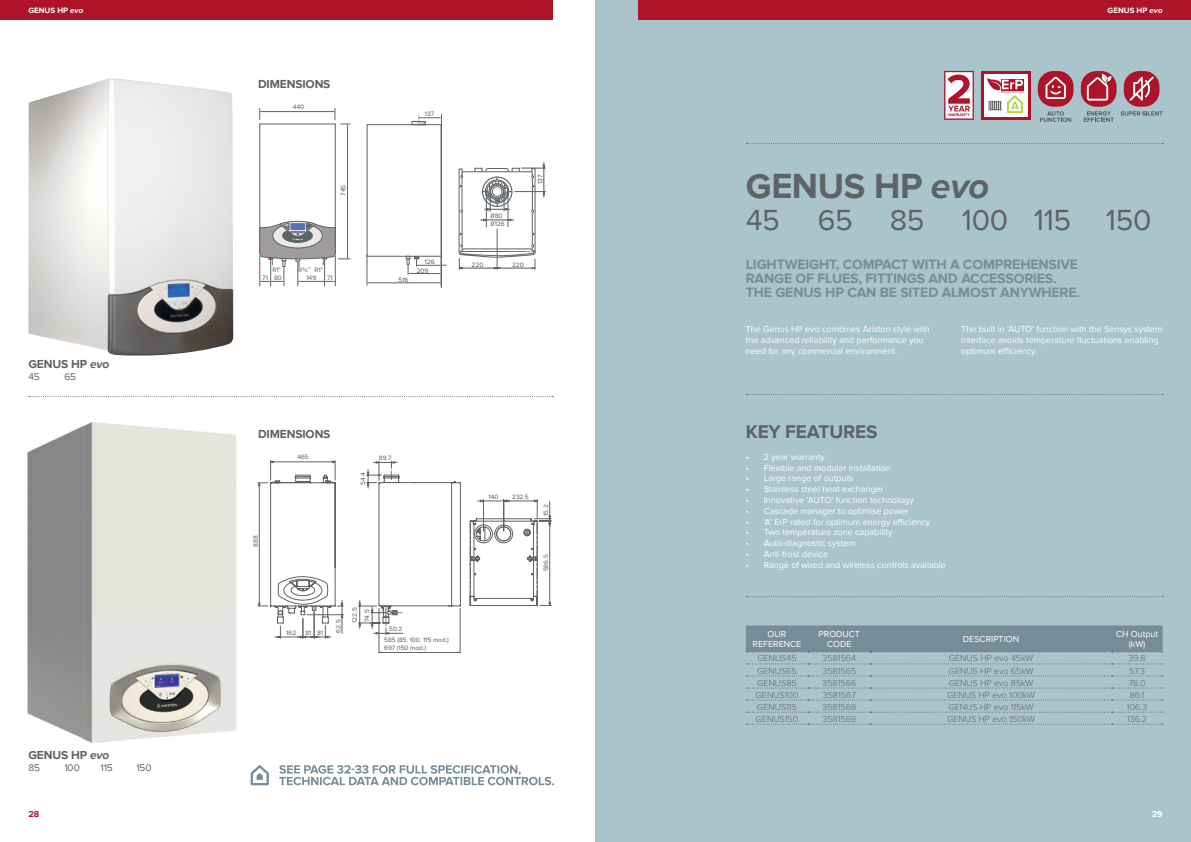
<style>
.page{position:relative;width:1191px;height:842px;background:#fff}
.page>*{position:absolute;margin:0;border:0;box-sizing:border-box;transform-origin:0 0}
.t1{font:700 36px "Proxima Nova";letter-spacing:-.01em;color:#5e6367}
.t2{font:30px "Proxima Nova";letter-spacing:-.01em;color:#5e6367}
.t3{font:700 19px "Proxima Nova";letter-spacing:-.01em;color:#5e6367}
.t4{font:700 14px/14px "Proxima Nova";letter-spacing:-.01em;color:#768d99}
.t5{font:700 12px "Proxima Nova";letter-spacing:-.01em;color:#5e6367}
.t6{font:10px "Proxima Nova";letter-spacing:-.01em;color:#5e6367}
.t7{font:9px/10.8px "Proxima Nova";color:#fff;text-align:center}
.t8{font:300 9px "Proxima Nova";color:#5e6367}
.t9{font:700 9px "Proxima Nova";color:#ae132a}
.t10{font:700 9px "Proxima Nova";color:#fff}
.t11{font:700 8px "Proxima Nova";color:#fff}
.t12{font:6.6px/8.1px "Proxima Nova";color:#58595b}
.t13{font:6.5px/7.8px "Proxima Nova";color:#58595b}
.s1{font-style:italic}
</style>
<div class="page">
<img style="left:27px;top:422px;width:210px;height:321px">
<hr style="left:347px;top:125px;width:1px;height:133px;background:#5e6367">
<hr style="left:261px;top:111px;width:72px;height:1px;background:#5e6367">
<svg style="left:260px;top:108px;width:1px;height:12px"></svg>
<svg style="left:333px;top:108px;width:17px;height:17px"></svg>
<svg style="left:459px;top:163px;width:86px;height:107px"></svg>
<hr style="left:368px;top:283px;width:71px;height:1px;background:#5e6367">
<hr style="left:367px;top:254px;width:1px;height:31px;background:#5e6367">
<hr style="left:441px;top:114px;width:1px;height:174px;background:#5e6367">
<svg style="left:259px;top:221px;width:91px;height:65px"></svg>
<svg style="left:367px;top:115px;width:80px;height:159px"></svg>
<hr style="left:379px;top:608px;width:1px;height:45px;background:#5e6367">
<hr style="left:460px;top:608px;width:1px;height:45px;background:#5e6367">
<hr style="left:379px;top:652px;width:81px;height:1px;background:#5e6367">
<svg style="left:358px;top:461px;width:103px;height:174px"></svg>
<svg style="left:469px;top:499px;width:82px;height:107px"></svg>
<svg style="left:258px;top:460px;width:85px;height:178px"></svg>
<div style="left:595px;top:0;width:596px;height:842px;background:#a9c4cb"></div>
<svg style="left:29px;top:396px;width:524px;height:1px"></svg>
<img style="left:28px;top:78px;width:205px;height:278px">
<svg style="left:251px;top:765px;width:18px;height:20px"></svg>
<svg style="left:279px;top:765px;width:275px;height:20px"></svg>
<div style="left:746px;top:625px;width:417px;height:27px;background:#768d99"></div>
<svg style="left:746px;top:663px;width:417px;height:1px"></svg>
<svg style="left:746px;top:675px;width:417px;height:1px"></svg>
<svg style="left:746px;top:687px;width:417px;height:1px"></svg>
<svg style="left:746px;top:700px;width:417px;height:1px"></svg>
<svg style="left:746px;top:712px;width:417px;height:1px"></svg>
<svg style="left:746px;top:724px;width:417px;height:1px"></svg>
<svg style="left:746px;top:394px;width:417px;height:1px"></svg>
<svg style="left:746px;top:596px;width:417px;height:1px"></svg>
<svg style="left:746px;top:143px;width:417px;height:1px"></svg>
<svg style="left:944px;top:71px;width:30px;height:49px"></svg>
<svg style="left:1040px;top:111px;width:31px;height:11px"></svg>
<div style="left:1037px;top:71px;width:36px;height:36px;background:#ae132a;border-radius:15px"></div>
<svg style="left:1045px;top:77px;width:20px;height:22px"></svg>
<svg style="left:1120px;top:111px;width:42px;height:5px"></svg>
<div style="left:1123px;top:71px;width:36px;height:36px;background:#ae132a;border-radius:15px"></div>
<svg style="left:1129px;top:77px;width:24px;height:24px"></svg>
<svg style="left:1083px;top:111px;width:30px;height:11px"></svg>
<div style="left:1080px;top:71px;width:36px;height:36px;background:#ae132a;border-radius:15px"></div>
<svg style="left:1086px;top:74px;width:26px;height:27px"></svg>
<div style="left:981px;top:71px;width:49px;height:49px;background:#fff"></div>
<hr style="left:981px;top:71px;width:3px;height:49px;background:#ae132a">
<hr style="left:981px;top:71px;width:49px;height:3px;background:#ae132a">
<hr style="left:981px;top:117px;width:49px;height:3px;background:#ae132a">
<hr style="left:1027px;top:71px;width:3px;height:49px;background:#ae132a">
<svg style="left:987px;top:77px;width:37px;height:36px"></svg>
<div style="left:0;top:0;width:553px;height:20px;background:#ae132a"></div>
<div style="left:638px;top:0;width:553px;height:20px;background:#ae132a"></div>
<p class="t11" style="left:28px;top:6px;width:56px">GENUS HP <span class="s1">evo</span></p>
<p class="t11" style="left:1107px;top:6px;width:56px">GENUS HP <span class="s1">evo</span></p>
<h3 class="t5" style="left:258px;top:77px;width:74px">DIMENSIONS</h3>
<h3 class="t5" style="left:28px;top:357px;width:83px">GENUS HP <span class="s1">evo</span></h3>
<p class="t6" style="left:28px;top:371px;width:13px">45</p>
<p class="t6" style="left:64px;top:371px;width:13px">65</p>
<h3 class="t5" style="left:28px;top:748px;width:83px">GENUS HP <span class="s1">evo</span></h3>
<p class="t6" style="left:28px;top:762px;width:13px">85</p>
<p class="t6" style="left:64px;top:762px;width:17px">100</p>
<p class="t6" style="left:100px;top:762px;width:14px">115</p>
<p class="t6" style="left:136px;top:762px;width:17px">150</p>
<p class="t12" style="left:293px;top:103px;width:13px">440</p>
<p class="t12" style="left:339px;top:196px;width:13px;rotate:-90deg">745</p>
<p class="t12" style="left:272px;top:266px;width:10px">R1”</p>
<p class="t12" style="left:298px;top:266px;width:27px">R¾” R1”</p>
<p class="t12" style="left:262px;top:274px;width:21px">71 80</p>
<p class="t12" style="left:306px;top:274px;width:11px">149</p>
<p class="t12" style="left:327px;top:274px;width:7px">71</p>
<p class="t12" style="left:425px;top:110px;width:11px">137</p>
<p class="t12" style="left:398px;top:276px;width:12px">516</p>
<p class="t12" style="left:417px;top:258px;width:19px;line-height:8.5px;text-indent:8px">126<br>209</p>
<p class="t12" style="left:490px;top:211px;width:16px">080<br>0126</p>
<p class="t12" style="left:536px;top:184px;width:11px;rotate:-90deg">137</p>
<p class="t12" style="left:471px;top:260px;width:13px">220</p>
<p class="t12" style="left:512px;top:260px;width:13px">220</p>
<h3 class="t5" style="left:258px;top:427px;width:74px">DIMENSIONS</h3>
<p class="t13" style="left:252px;top:547px;width:13px;rotate:-90deg">888</p>
<p class="t13" style="left:297px;top:453px;width:13px">465</p>
<p class="t13" style="left:359px;top:485px;width:14px;rotate:-90deg">54.4</p>
<p class="t13" style="left:379px;top:454px;width:14px">89.7</p>
<p class="t13" style="left:286px;top:629px;width:11px">162</p>
<p class="t13" style="left:305px;top:629px;width:19px">81 81</p>
<p class="t13" style="left:334px;top:633px;width:14px;rotate:-90deg">62.5</p>
<p class="t13" style="left:351px;top:623px;width:17px;rotate:-90deg">122.5</p>
<p class="t13" style="left:363px;top:622px;width:14px;rotate:-90deg">74.5</p>
<p class="t13" style="left:389px;top:625px;width:15px">50.2</p>
<p class="t13" style="left:384px;top:636px;width:66px">585 (85. 100. 115 mod.)<br>697 (150 mod.)</p>
<p class="t13" style="left:488px;top:493px;width:11px">140</p>
<p class="t13" style="left:512px;top:493px;width:18px">232.5</p>
<p class="t13" style="left:542px;top:516px;width:13px;rotate:-90deg">15.2</p>
<p class="t13" style="left:542px;top:571px;width:18px;rotate:-90deg">586.5</p>
<h1 class="t1" style="left:746px;top:165px;width:245px">GENUS HP <span class="s1">evo</span></h1>
<h2 class="t2" style="left:746px;top:202px;width:36px">45</h2>
<h2 class="t2" style="left:818px;top:202px;width:335px">65 85 100 115 150</h2>
<h3 class="t4" style="left:746px;top:258px;width:336px">LIGHTWEIGHT, COMPACT WITH A COMPREHENSIVE<br>RANGE OF FLUES, FITTINGS AND ACCESSORIES.<br>THE GENUS HP CAN BE SITED ALMOST ANYWHERE.</h3>
<p class="t7" style="left:746px;top:324px;width:186px;text-align:left">The Genus HP <span class="s1">evo</span> combines Ariston style with the advanced reliability and performance you need for any commercial environment.</p>
<p class="t7" style="left:961px;top:324px;width:202px;text-align:left">The built in ‘AUTO’ function with the Sensys system interface avoids temperature fluctuations enabling optimum efficiency.</p>
<h3 class="t3" style="left:746px;top:421px;width:133px">KEY FEATURES</h3>
<p class="t7" style="left:746px;top:451px;width:81px">• 2 year warranty</p>
<p class="t7" style="left:746px;top:462px;width:146px">• Flexible and modular installation</p>
<p class="t7" style="left:746px;top:473px;width:109px">• Large range of outputs</p>
<p class="t7" style="left:746px;top:484px;width:139px">• Stainless steel heat exchanger</p>
<p class="t7" style="left:746px;top:495px;width:170px">• Innovative ‘AUTO’ function technology</p>
<p class="t7" style="left:746px;top:505px;width:164px">• Cascade manager to optimise power</p>
<p class="t7" style="left:746px;top:516px;width:186px">• ‘A’ ErP rated for optimum energy efficiency</p>
<p class="t7" style="left:746px;top:527px;width:148px">• Two temperature zone capability</p>
<p class="t7" style="left:746px;top:538px;width:111px">• Auto-diagnostic system</p>
<p class="t7" style="left:746px;top:549px;width:84px">• Anti-frost device</p>
<p class="t7" style="left:746px;top:559px;width:202px">• Range of wired and wireless controls available</p>
<p class="t7" style="left:752px;top:628px;width:50px">OUR<br>REFERENCE</p>
<p class="t7" style="left:818px;top:628px;width:43px">PRODUCT<br>CODE</p>
<p class="t7" style="left:963px;top:634px;width:58px">DESCRIPTION</p>
<p class="t7" style="left:1116px;top:628px;width:44px">CH Output (kW)</p>
<p class="t8" style="left:757px;top:653px;width:41px">GENUS45</p>
<p class="t8" style="left:822px;top:653px;width:35px">3581564</p>
<p class="t8" style="left:948px;top:653px;width:86px">GENUS HP evo 45kW</p>
<p class="t8" style="left:1128px;top:653px;width:18px">39.8</p>
<p class="t8" style="left:757px;top:665px;width:41px">GENUS65</p>
<p class="t8" style="left:822px;top:665px;width:35px">3581565</p>
<p class="t8" style="left:948px;top:665px;width:86px">GENUS HP evo 65kW</p>
<p class="t8" style="left:1129px;top:665px;width:17px">57.3</p>
<p class="t8" style="left:757px;top:677px;width:41px">GENUS85</p>
<p class="t8" style="left:822px;top:677px;width:35px">3581566</p>
<p class="t8" style="left:948px;top:677px;width:86px">GENUS HP evo 85kW</p>
<p class="t8" style="left:1128px;top:677px;width:18px">78.0</p>
<p class="t8" style="left:755px;top:689px;width:44px">GENUS100</p>
<p class="t8" style="left:823px;top:689px;width:35px">3581567</p>
<p class="t8" style="left:947px;top:689px;width:90px">GENUS HP evo 100kW</p>
<p class="t8" style="left:1129px;top:689px;width:16px">86.1</p>
<p class="t8" style="left:757px;top:701px;width:41px">GENUS115</p>
<p class="t8" style="left:822px;top:701px;width:35px">3581568</p>
<p class="t8" style="left:948px;top:701px;width:87px">GENUS HP evo 115kW</p>
<p class="t8" style="left:1126px;top:701px;width:22px">106.3</p>
<p class="t8" style="left:755px;top:713px;width:44px">GENUS150</p>
<p class="t8" style="left:822px;top:713px;width:35px">3581569</p>
<p class="t8" style="left:947px;top:713px;width:89px">GENUS HP evo 150kW</p>
<p class="t8" style="left:1127px;top:713px;width:22px">136.2</p>
<p class="t9" style="left:28px;top:809px;width:12px">28</p>
<p class="t10" style="left:1151px;top:809px;width:12px">29</p>
</div>
